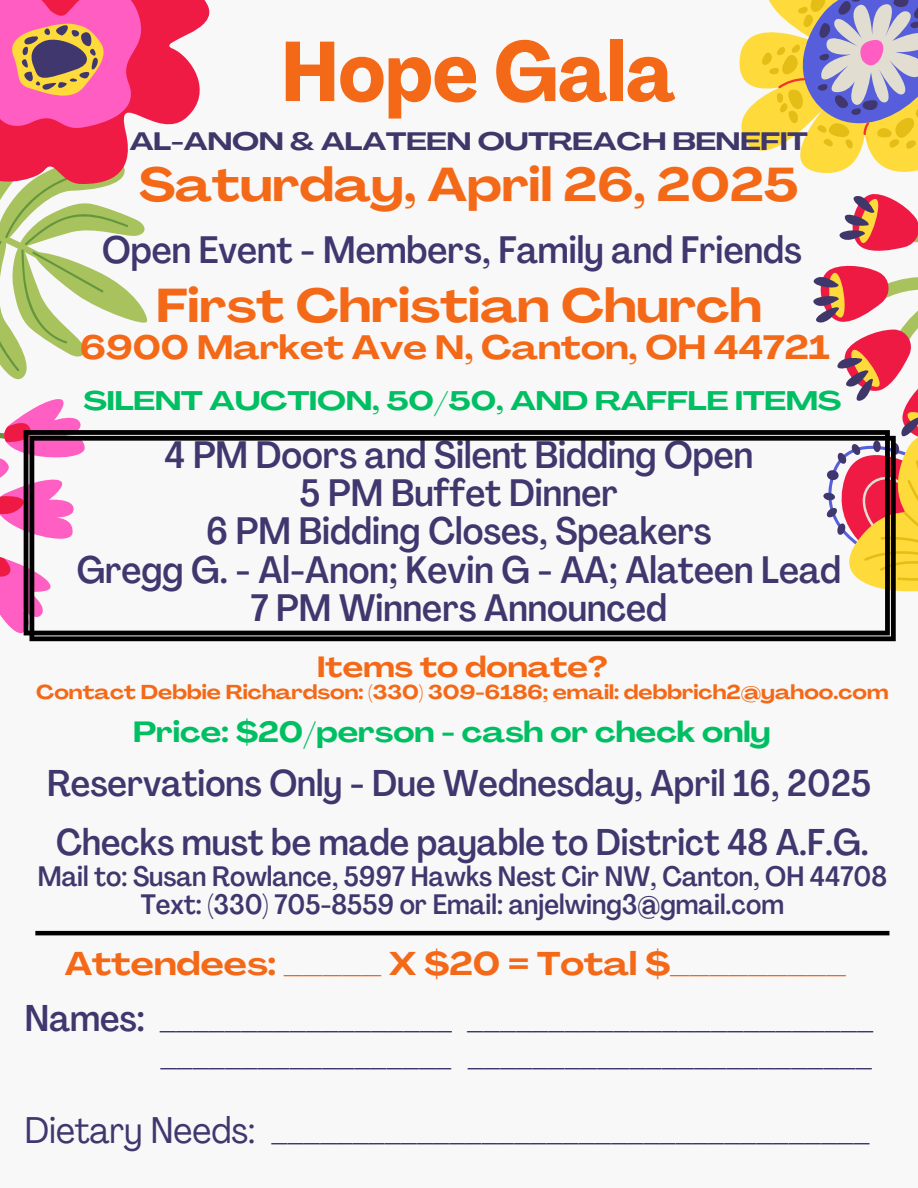
<style>
.page{position:relative;width:918px;height:1188px;background:#f8f8f8}
.page>*{position:absolute;margin:0;border:0;box-sizing:border-box;transform-origin:0 0}
.t1{font:700 condensed 83.4px "Agrandir";color:#f46917}
.t2{font:700 expanded 46.8px "Agrandir";color:#f46917}
.t3{font:500 condensed 37.65px/38.2px "Agrandir";color:#40376e;text-align:center}
.t4{font:500 condensed 36.75px/37.2px "Agrandir";color:#40376e;text-align:right}
.t5{font:condensed 36.75px "Agrandir";color:#40376e}
.t6{font:700 expanded 33.3px "Agrandir";color:#f46917}
.t7{font:700 expanded 32.4px "Agrandir";color:#f46917}
.t8{font:700 expanded 28.8px "Agrandir";color:#00bf63}
.t9{font:700 expanded 28.8px "Agrandir";color:#f46917}
.t10{font:500 condensed 27.75px "Agrandir";color:#40376e}
.t11{font:700 26.55px "Agrandir Grand";color:#00bf63}
.t12{font:700 24.9px "Agrandir Grand";color:#3f3769}
.t13{font:700 expanded 19.8px "Agrandir";color:#f46917}
.s1{font-weight:400}
</style>
<div class="page">
<svg style="left:739px;top:35px;width:179px;height:138px"></svg>
<svg style="left:755px;top:0;width:163px;height:166px"></svg>
<svg style="left:176px;top:0;width:34px;height:124px;fill:#ef1b45"></svg>
<svg style="left:0;top:0;width:176px;height:642px"></svg>
<svg style="left:783px;top:194px;width:135px;height:448px"></svg>
<hr style="left:35px;top:931px;width:854px;height:4px;background:#000">
<svg style="left:24px;top:430px;width:866px;height:205px;fill:#000"></svg>
<svg style="left:29px;top:436px;width:867px;height:205px"></svg>
<p class="t1" style="left:282px;top:38px;width:395px">Hope Gala</p>
<p class="t12" style="left:130px;top:131px;width:679px">AL-ANON &amp; ALATEEN OUTREACH BENEFIT</p>
<h1 class="t2" style="left:139px;top:166px;width:661px">Saturday, April 26, 2025</h1>
<p class="t3" style="left:102px;top:234px;width:701px">Open Event - Members, Family and Friends</p>
<h2 class="t2" style="left:156px;top:287px;width:607px">First Christian Church</h2>
<h2 class="t6" style="left:80px;top:334px;width:751px">6900 Market Ave N, Canton, OH 44721</h2>
<h3 class="t11" style="left:83px;top:390px;width:760px">SILENT AUCTION, 50/50, AND RAFFLE ITEMS</h3>
<p class="t3" style="left:77px;top:439px;width:766px">4 PM Doors and Silent Bidding Open<br>5 PM Buffet Dinner<br>6 PM Bidding Closes, Speakers<br>Gregg G. - Al-Anon; Kevin G - AA; Alateen Lead<br>7 PM Winners Announced</p>
<h5 class="t9" style="left:317px;top:655px;width:292px">Items to donate?</h5>
<p class="t13" style="left:36px;top:684px;width:854px">Contact Debbie Richardson: (330) 309-6186; email: debbrich2@yahoo.com</p>
<p class="t8" style="left:133px;top:720px;width:639px">Price: $20/person - cash or check only</p>
<h6 class="t4" style="left:47px;top:768px;width:825px">Reservations Only - Due Wednesday, April 16, 2025</h6>
<p class="t4" style="left:56px;top:828px;width:814px">Checks must be made payable to District 48 A.F.G.</p>
<h3 class="t10" style="left:38px;top:865px;width:851px">Mail to: Susan Rowlance, 5997 Hawks Nest Cir NW, Canton, OH 44708</h3>
<p class="t10" style="left:141px;top:893px;width:645px">Text: (330) 705-8559 or Email: anjelwing3@gmail.com</p>
<p class="t7" style="left:65px;top:951px;width:783px">Attendees: _____ X $20 = Total $_________</p>
<p class="t4" style="left:25px;top:1004px;width:850px">Names: __________________ _________________________ <span class="s1">__________________ _________________________</span></p>
<p class="t5" style="left:25px;top:1115px;width:846px">Dietary Needs: _____________________________________</p>
</div>
